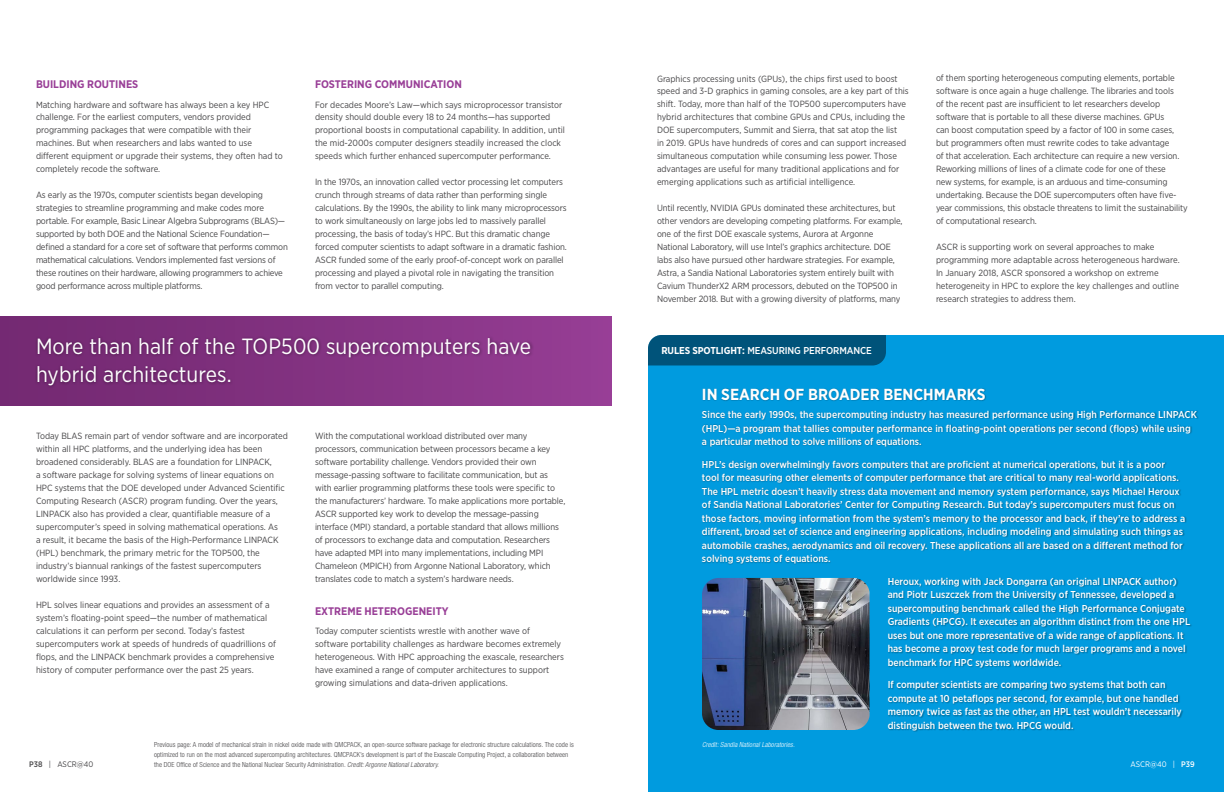
<style>
.page{position:relative;width:1224px;height:792px;background:#fff}
.page>*{position:absolute;margin:0;border:0;box-sizing:border-box;transform-origin:0 0}
.t1{font:22px/28px "Gotham Narrow";letter-spacing:.005em;color:#fff}
.t2{font:700 16px "Gotham Narrow";color:#fff}
.t3{font:700 11px "Gotham Narrow";color:#993f97}
.t4{font:500 10px/13.5px "Gotham Narrow";color:#fff}
.t5{font:9px/13px "Gotham Narrow";letter-spacing:-.01em;color:#464547}
.t6{font:8px "Gotham Narrow";color:#464547}
.t7{font:8px "Gotham Narrow";color:#fff}
.t8{font:300 condensed 7px/10px "Helvetica Neue LT Std";letter-spacing:.01em;color:#464547}
.t9{font:italic 300 condensed 7px "Helvetica Neue LT Std";letter-spacing:.01em;color:#fff}
.s1{font-weight:500}
.s2{font-style:italic}
.s3{font-weight:700}
</style>
<div class="page">
<div style="left:648px;top:335px;width:576px;height:457px;background:#009bdf"></div>
<div style="left:648px;top:335px;width:238px;height:31px;background:#00537a"></div>
<div style="left:702px;top:388px;width:496px;height:344px;background:#000;opacity:.35"></div>
<img style="left:702px;top:578px;width:168px;height:152px">
<div style="left:0;top:316px;width:612px;height:90px;background:linear-gradient(to right,#712870,#953d94)"></div>
<div style="left:35px;top:335px;width:499px;height:53px;background:#000;opacity:.35"></div>
<p class="t3" style="left:36px;top:77px;width:104px">BUILDING ROUTINES</p>
<p class="t5" style="left:36px;top:98px;width:248px">Matching hardware and software has always been a key HPC challenge. For the earliest computers, vendors provided programming packages that were compatible with their machines. But when researchers and labs wanted to use different equipment or upgrade their systems, they often had to completely recode the software.</p>
<p class="t5" style="left:36px;top:189px;width:253px">As early as the 1970s, computer scientists began developing strategies to streamline programming and make codes more portable. For example, Basic Linear Algebra Subprograms (BLAS)— supported by both DOE and the National Science Foundation— defined a standard for a core set of software that performs common mathematical calculations. Vendors implemented fast versions of these routines on their hardware, allowing programmers to achieve good performance across multiple platforms.</p>
<p class="t3" style="left:315px;top:77px;width:149px">FOSTERING COMMUNICATION</p>
<p class="t5" style="left:315px;top:98px;width:252px">For decades Moore’s Law—which says microprocessor transistor density should double every 18 to 24 months—has supported proportional boosts in computational capability. In addition, until the mid-2000s computer designers steadily increased the clock speeds which further enhanced supercomputer performance.</p>
<p class="t5" style="left:315px;top:176px;width:253px">In the 1970s, an innovation called vector processing let computers crunch through streams of data rather than performing single calculations. By the 1990s, the ability to link many microprocessors to work simultaneously on large jobs led to massively parallel processing, the basis of today’s HPC. But this dramatic change forced computer scientists to adapt software in a dramatic fashion.<br>ASCR funded some of the early proof-of-concept work on parallel processing and played a pivotal role in navigating the transition from vector to parallel computing.</p>
<h1 class="t1" style="left:36px;top:331px;width:497px">More than half of the TOP500 supercomputers have hybrid architectures.</h1>
<p class="t5" style="left:36px;top:429px;width:253px">Today BLAS remain part of vendor software and are incorporated within all HPC platforms, and the underlying idea has been broadened considerably. BLAS are a foundation for LINPACK,<br>a software package for solving systems of linear equations on HPC systems that the DOE developed under Advanced Scientific Computing Research (ASCR) program funding. Over the years, LINPACK also has provided a clear, quantifiable measure of a supercomputer’s speed in solving mathematical operations. As<br>a result, it became the basis of the High-Performance LINPACK (HPL) benchmark, the primary metric for the TOP500, the industry’s biannual rankings of the fastest supercomputers worldwide since 1993.</p>
<p class="t5" style="left:36px;top:598px;width:241px">HPL solves linear equations and provides an assessment of a system’s floating-point speed—the number of mathematical calculations it can perform per second. Today’s fastest supercomputers work at speeds of hundreds of quadrillions of flops, and the LINPACK benchmark provides a comprehensive history of computer performance over the past 25 years.</p>
<p class="t5" style="left:315px;top:429px;width:252px">With the computational workload distributed over many processors, communication between processors became a key software portability challenge. Vendors provided their own message-passing software to facilitate communication, but as with earlier programming platforms these tools were specific to the manufacturers’ hardware. To make applications more portable, ASCR supported key work to develop the message-passing interface (MPI) standard, a portable standard that allows millions of processors to exchange data and computation. Researchers have adapted MPI into many implementations, including MPI Chameleon (MPICH) from Argonne National Laboratory, which translates code to match a system’s hardware needs.</p>
<p class="t3" style="left:315px;top:604px;width:135px">EXTREME HETEROGENEITY</p>
<p class="t5" style="left:315px;top:624px;width:250px">Today computer scientists wrestle with another wave of software portability challenges as hardware becomes extremely heterogeneous. With HPC approaching the exascale, researchers have examined a range of computer architectures to support growing simulations and data-driven applications.</p>
<p class="t8" style="left:154px;top:739px;width:421px">Previous page: A model of mechanical strain in nickel oxide made with QMCPACK, an open-source software package for electronic structure calculations. The code is optimized to run on the most advanced supercomputing architectures. QMCPACK’s development is part of the Exascale Computing Project, a collaboration between</p>
<p class="t6" style="left:29px;top:759px;width:66px"><span class="s1">P38</span> | ASCR@40</p>
<p class="t8" style="left:154px;top:759px;width:286px">the DOE Office of Science and the National Nuclear Security Administration. <span class="s2">Credit: Argonne National Laboratory.</span></p>
<p class="t5" style="left:657px;top:72px;width:253px">Graphics processing units (GPUs), the chips first used to boost speed and 3-D graphics in gaming consoles, are a key part of this shift. Today, more than half of the TOP500 supercomputers have hybrid architectures that combine GPUs and CPUs, including the DOE supercomputers, Summit and Sierra, that sat atop the list<br>in 2019. GPUs have hundreds of cores and can support increased simultaneous computation while consuming less power. Those advantages are useful for many traditional applications and for emerging applications such as artificial intelligence.</p>
<p class="t5" style="left:657px;top:202px;width:247px">Until recently, NVIDIA GPUs dominated these architectures, but other vendors are developing competing platforms. For example, one of the first DOE exascale systems, Aurora at Argonne National Laboratory, will use Intel’s graphics architecture. DOE labs also have pursued other hardware strategies. For example, Astra, a Sandia National Laboratories system entirely built with Cavium ThunderX2 ARM processors, debuted on the TOP500 in November 2018. But with a growing diversity of platforms, many</p>
<p class="t4" style="left:661px;top:343px;width:212px"><span class="s3">RULES SPOTLIGHT:</span> MEASURING PERFORMANCE</p>
<p class="t5" style="left:936px;top:72px;width:253px">of them sporting heterogeneous computing elements, portable software is once again a huge challenge. The libraries and tools<br>of the recent past are insufficient to let researchers develop software that is portable to all these diverse machines. GPUs<br>can boost computation speed by a factor of 100 in some cases, but programmers often must rewrite codes to take advantage<br>of that acceleration. Each architecture can require a new version.<br>Reworking millions of lines of a climate code for one of these<br>new systems, for example, is an arduous and time-consuming undertaking. Because the DOE supercomputers often have five&shy;year commissions, this obstacle threatens to limit the sustainability of computational research.</p>
<p class="t5" style="left:936px;top:241px;width:245px">ASCR is supporting work on several approaches to make programming more adaptable across heterogeneous hardware.<br>In January 2018, ASCR sponsored a workshop on extreme heterogeneity in HPC to explore the key challenges and outline research strategies to address them.</p>
<h2 class="t2" style="left:702px;top:384px;width:285px">IN SEARCH OF BROADER BENCHMARKS</h2>
<p class="t4" style="left:702px;top:408px;width:496px">Since the early 1990s, the supercomputing industry has measured performance using High Performance LINPACK (HPL)—a program that tallies computer performance in floating-point operations per second (flops) while using a particular method to solve millions of equations.</p>
<p class="t4" style="left:702px;top:457px;width:485px">HPL’s design overwhelmingly favors computers that are proficient at numerical operations, but it is a poor<br>tool for measuring other elements of computer performance that are critical to many real-world applications.<br>The HPL metric doesn’t heavily stress data movement and memory system performance, says Michael Heroux of Sandia National Laboratories’ Center for Computing Research. But today’s supercomputers must focus on those factors, moving information from the system’s memory to the processor and back, if they’re to address a different, broad set of science and engineering applications, including modeling and simulating such things as automobile crashes, aerodynamics and oil recovery. These applications all are based on a different method for solving systems of equations.</p>
<p class="t4" style="left:888px;top:574px;width:304px">Heroux, working with Jack Dongarra (an original LINPACK author) and Piotr Luszczek from the University of Tennessee, developed a supercomputing benchmark called the High Performance Conjugate Gradients (HPCG). It executes an algorithm distinct from the one HPL uses but one more representative of a wide range of applications. It has become a proxy test code for much larger programs and a novel benchmark for HPC systems worldwide.</p>
<p class="t4" style="left:888px;top:678px;width:296px">If computer scientists are comparing two systems that both can compute at 10 petaflops per second, for example, but one handled memory twice as fast as the other, an HPL test wouldn’t necessarily distinguish between the two. HPCG would.</p>
<p class="t9" style="left:702px;top:741px;width:94px">Credit: Sandia National Laboratories.</p>
<p class="t7" style="left:1131px;top:759px;width:66px">ASCR@40 | <span class="s1">P39</span></p>
</div>
